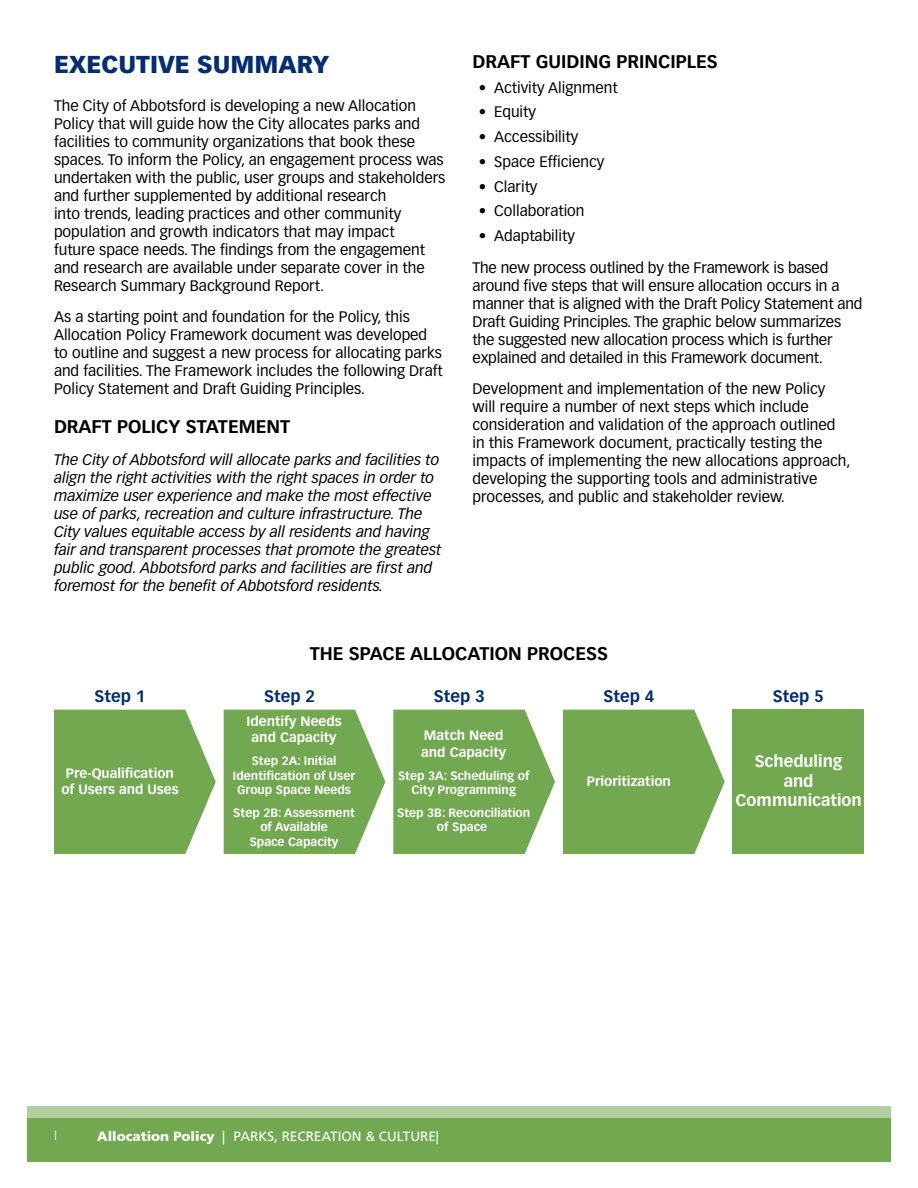
<style>
.page{position:relative;width:918px;height:1188px;background:#fff}
.page>*{position:absolute;margin:0;border:0;box-sizing:border-box;transform-origin:0 0}
.t1{font:900 24px "Vectora LT Std";color:#002d74}
.t2{font:700 18px "Vectora LT Std";color:#000}
.t3{font:700 16.35px/19.6px "Vectora LT Std";color:#fff;text-align:center}
.t4{font:700 16.35px "Vectora LT Std";color:#002d74}
.t5{font:15px/18px "Vectora LT Std";color:#000}
.t6{font:italic 15px/18px "Vectora LT Pro";color:#000}
.t7{font:13.5px "Frutiger LT Std";color:#fff}
.t8{font:300 condensed 13.5px "Frutiger LT Std";color:#fff}
.t9{font:700 13.35px/16px "Vectora LT Std";color:#fff;text-align:center}
.t10{font:700 11.85px/14.2px "Vectora LT Std";color:#fff;text-align:center}
.s1{font-weight:900}
</style>
<div class="page">
<svg style="left:27px;top:1106px;width:864px;height:13px;background:#accc98"></svg>
<div style="left:27px;top:1119px;width:864px;height:43px;background:#71a850"></div>
<svg style="left:54px;top:710px;width:162px;height:144px;background:#7eb060"></svg>
<svg style="left:224px;top:710px;width:161px;height:144px;background:#7eaf60"></svg>
<svg style="left:393px;top:710px;width:162px;height:144px;background:#7eb060"></svg>
<svg style="left:563px;top:710px;width:162px;height:144px;background:#7eb060"></svg>
<div style="left:733px;top:710px;width:131px;height:144px;background:#71a850"></div>
<h1 class="t1" style="left:54px;top:49px;width:277px">EXECUTIVE SUMMARY</h1>
<p class="t5" style="left:54px;top:97px;width:393px">The City of Abbotsford is developing a new Allocation Policy that will guide how the City allocates parks and facilities to community organizations that book these spaces. To inform the Policy, an engagement process was undertaken with the public, user groups and stakeholders and further supplemented by additional research<br>into trends, leading practices and other community population and growth indicators that may impact<br>future space needs. The findings from the engagement and research are available under separate cover in the Research Summary Background Report.</p>
<p class="t5" style="left:54px;top:308px;width:390px">As a starting point and foundation for the Policy, this Allocation Policy Framework document was developed to outline and suggest a new process for allocating parks and facilities. The Framework includes the following Draft Policy Statement and Draft Guiding Principles.</p>
<p class="t2" style="left:54px;top:416px;width:238px">DRAFT POLICY STATEMENT</p>
<p class="t6" style="left:54px;top:451px;width:389px">The City of Abbotsford will allocate parks and facilities to align the right activities with the right spaces in order to maximize user experience and make the most effective use of parks, recreation and culture infrastructure. The City values equitable access by all residents and having fair and transparent processes that promote the greatest public good. Abbotsford parks and facilities are first and foremost for the benefit of Abbotsford residents.</p>
<p class="t2" style="left:472px;top:51px;width:247px">DRAFT GUIDING PRINCIPLES</p>
<p class="t5" style="left:479px;top:79px;width:140px">• Activity Alignment</p>
<p class="t5" style="left:479px;top:103px;width:59px">• Equity</p>
<p class="t5" style="left:479px;top:128px;width:101px">• Accessibility</p>
<p class="t5" style="left:479px;top:153px;width:127px">• Space Efficiency</p>
<p class="t5" style="left:479px;top:178px;width:60px">• Clarity</p>
<p class="t5" style="left:479px;top:202px;width:107px">• Collaboration</p>
<p class="t5" style="left:472px;top:220px;width:357px;line-height:31.5px;text-indent:6px">• Adaptability<br>The new process outlined by the Framework is based</p>
<p class="t5" style="left:472px;top:277px;width:392px">around five steps that will ensure allocation occurs in a manner that is aligned with the Draft Policy Statement and Draft Guiding Principles. The graphic below summarizes the suggested new allocation process which is further explained and detailed in this Framework document.</p>
<p class="t5" style="left:472px;top:380px;width:380px">Development and implementation of the new Policy will require a number of next steps which include consideration and validation of the approach outlined in this Framework document, practically testing the impacts of implementing the new allocations approach, developing the supporting tools and administrative processes, and public and stakeholder review.</p>
<p class="t2" style="left:310px;top:643px;width:300px">THE SPACE ALLOCATION PROCESS</p>
<p class="t4" style="left:94px;top:686px;width:53px">Step 1</p>
<p class="t4" style="left:264px;top:686px;width:53px">Step 2</p>
<p class="t4" style="left:434px;top:686px;width:53px">Step 3</p>
<p class="t4" style="left:603px;top:686px;width:53px">Step 4</p>
<p class="t4" style="left:773px;top:686px;width:53px">Step 5</p>
<p class="t9" style="left:246px;top:713px;width:97px">Identify Needs and Capacity</p>
<p class="t10" style="left:233px;top:754px;width:124px">Step 2A: Initial<br>Identification of User<br>Group Space Needs</p>
<p class="t10" style="left:233px;top:806px;width:123px">Step 2B: Assessment of Available<br>Space Capacity</p>
<p class="t9" style="left:421px;top:728px;width:87px;text-align:left">Match Need and Capacity</p>
<p class="t10" style="left:398px;top:768px;width:133px">Step 3A: Scheduling of<br>City Programming</p>
<p class="t10" style="left:397px;top:806px;width:135px">Step 3B: Reconciliation of Space</p>
<p class="t3" style="left:735px;top:751px;width:128px">Scheduling<br>and<br>Communication</p>
<p class="t9" style="left:61px;top:765px;width:119px">Pre-Qualification of Users and Uses</p>
<p class="t9" style="left:587px;top:773px;width:86px">Prioritization</p>
<p class="t8" style="left:54px;top:1128px;width:4px">I</p>
<p class="t7" style="left:97px;top:1128px;width:343px"><span class="s1">Allocation Policy</span> | PARKS, RECREATION &amp; CULTURE|</p>
</div>
